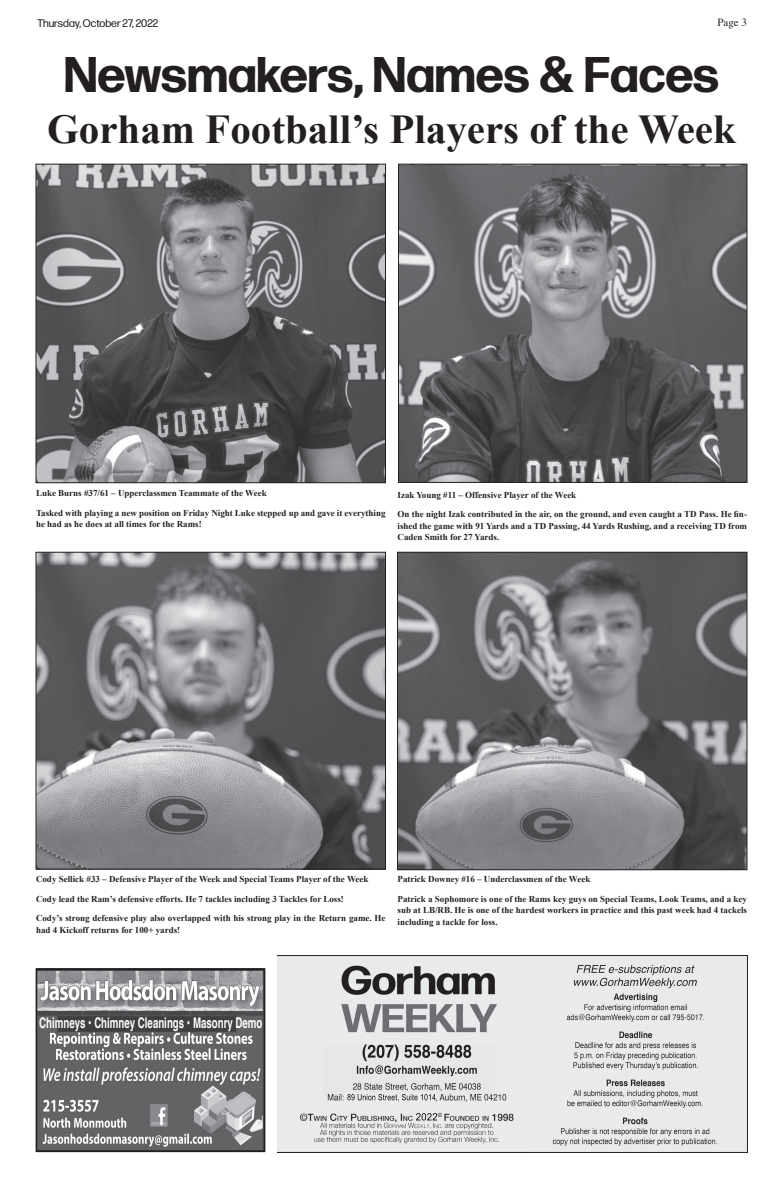
<style>
.page{position:relative;width:783px;height:1188px;background:#fff}
.page>*{position:absolute;margin:0;border:0;box-sizing:border-box;transform-origin:0 0}
.t1{font:700 50px "Forma DJR Deck";color:#231f20}
.t2{font:700 41px "Times New Roman";color:#231f20}
.t3{font:700 14.7px "Helvetica";color:#fff;scale:.66 1}
.t4{font:11px "Forma DJR Deck";color:#231f20}
.t5{font:11px "Times";color:#231f20}
.t6{font:700 9px/19.5px "Times New Roman";color:#231f20}
</style>
<div class="page">
<img style="left:277px;top:956px;width:471px;height:196px">
<img style="left:39px;top:972px;width:223px;height:177px">
<div style="left:36px;top:969px;width:229px;height:183px;border:2px solid #231f20"></div>
<div style="left:58px;top:1017px;width:177px;height:14px;background:#3f3f3f"></div>
<div style="left:57px;top:1016px;width:179px;height:16px;border:2px solid #3f3f3f"></div>
<img style="left:38px;top:166px;width:346px;height:315px">
<div style="left:36px;top:164px;width:350px;height:319px;border:1px solid #231f20"></div>
<img style="left:400px;top:166px;width:345px;height:315px">
<div style="left:398px;top:164px;width:349px;height:319px;border:1px solid #231f20"></div>
<img style="left:38px;top:554px;width:346px;height:313px">
<div style="left:36px;top:552px;width:350px;height:317px;border:1px solid #231f20"></div>
<img style="left:399px;top:554px;width:346px;height:314px">
<div style="left:397px;top:552px;width:350px;height:318px;border:1px solid #231f20"></div>
<p class="t4" style="left:38px;top:16px;width:122px">Thursday, October 27, 2022</p>
<p class="t5" style="left:717px;top:12px;width:31px">Page 3</p>
<h1 class="t1" style="left:64px;top:42px;width:657px">Newsmakers, Names &amp; Faces</h1>
<h2 class="t2" style="left:47px;top:101px;width:690px">Gorham Football’s Players of the Week</h2>
<p class="t6" style="left:36px;top:483px;width:351px">Luke Burns #37/61 – Upperclassmen Teammate of the Week<br>Tasked with playing a new position on Friday Night Luke stepped up and gave it everything</p>
<p class="t6" style="left:36px;top:514px;width:167px">he had as he does at all times for the Rams!</p>
<p class="t6" style="left:398px;top:485px;width:351px">Izak Young #11 – Offensive Player of the Week<br>On the night Izak contributed in the air, on the ground, and even caught a TD Pass. He fin-</p>
<p class="t6" style="left:398px;top:520px;width:351px;line-height:11.5px">ished the game with 91 Yards and a TD Passing, 44 Yards Rushing, and a receiving TD from<br>Caden Smith for 27 Yards.</p>
<p class="t6" style="left:36px;top:869px;width:351px">Cody Sellick #33 – Defensive Player of the Week and Special Teams Player of the Week<br>Cody lead the Ram’s defensive efforts. He 7 tackles including 3 Tackles for Loss!<br>Cody’s strong defensive play also overlapped with his strong play in the Return game. He</p>
<p class="t6" style="left:36px;top:920px;width:146px">had 4 Kickoff returns for 100+ yards!</p>
<p class="t6" style="left:398px;top:869px;width:351px">Patrick Downey #16 – Underclassmen of the Week<br>Patrick a Sophomore is one of the Rams key guys on Special Teams, Look Teams, and a key</p>
<p class="t6" style="left:398px;top:904px;width:351px;line-height:11.5px">sub at LB/RB. He is one of the hardest workers in practice and this past week had 4 tackels including a tackle for loss.</p>
<h3 class="t3" style="left:39px;top:1011px;width:340px">Chimneys • Chimney Cleanings • Masonry Demo</h3>
</div>
